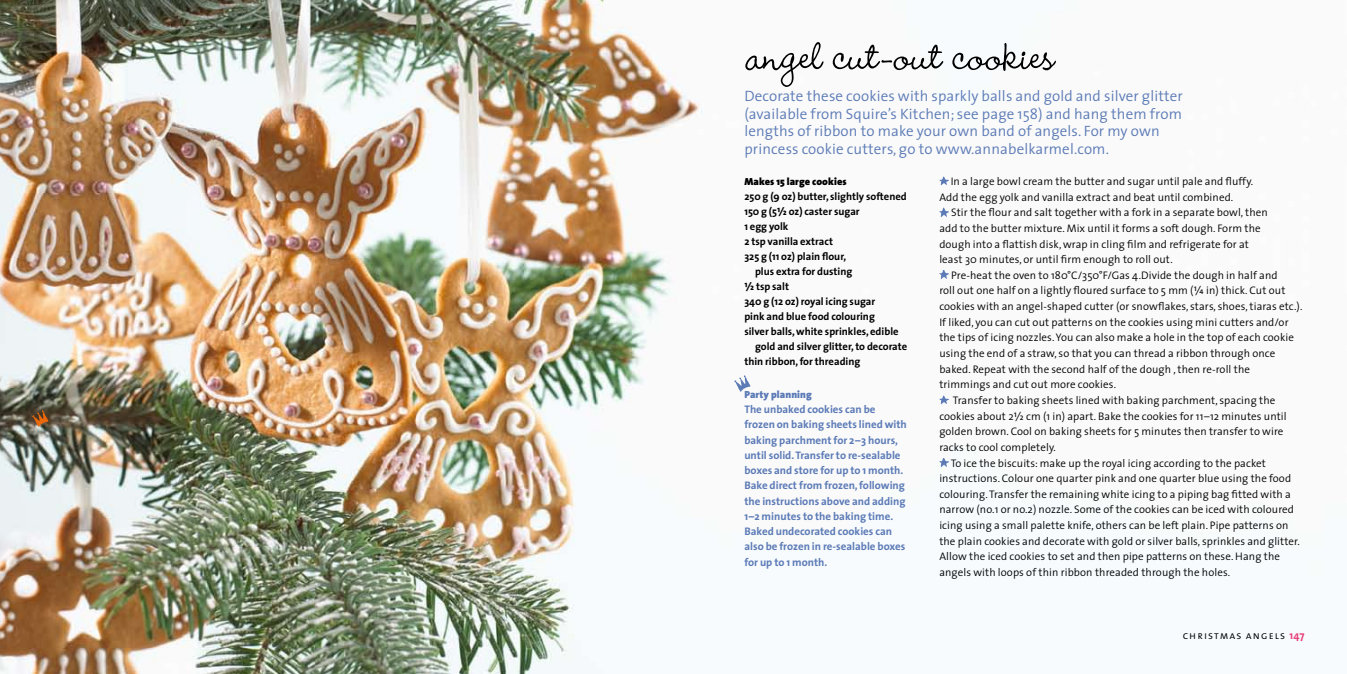
<style>
.page{position:relative;width:1347px;height:674px;background:#fff}
.page>*{position:absolute;margin:0;border:0;box-sizing:border-box;transform-origin:0 0}
.t1{font:500 52.5px "Wendy";color:#000}
.t2{font:300 15px/17.5px "The Sans";letter-spacing:.01em;color:#5b7ab6}
.t3{font:300 11px/15.6px "The Sans";letter-spacing:.01em;color:#000}
.t4{font:700 11px/15.2px "The Sans";color:#5b7ab6}
.t5{font:11px "The Sans Semi Light Caps";letter-spacing:.1em;color:#000}
.t6{font:700 10.62px "The Sans";color:#000}
.t7{font:900 10.25px "The Sans";letter-spacing:.01em;color:#000}
.t8{font:900 10.25px "The Sans";letter-spacing:.01em;color:#5b7ab6}
.s1{font-family:"The Sans Semi Light Expert";font-weight:400}
.s2{font-family:"The Sans Bold Expert";font-weight:400}
.s3{font-family:"The Sans";font-weight:700;color:#e6427b}
</style>
<div class="page">
<img style="left:0;top:0;width:949px;height:673px">
<svg style="left:939px;top:176px;width:9px;height:10px"></svg>
<svg style="left:939px;top:207px;width:9px;height:10px"></svg>
<svg style="left:939px;top:270px;width:9px;height:9px"></svg>
<svg style="left:939px;top:395px;width:9px;height:9px"></svg>
<svg style="left:939px;top:457px;width:9px;height:10px"></svg>
<img style="left:735px;top:375px;width:15px;height:16px">
<img style="left:33px;top:410px;width:16px;height:16px">
<h1 class="t1" style="left:747px;top:27px;width:309px">angel cut-out cookies</h1>
<p class="t2" style="left:744px;top:87px;width:440px">Decorate these cookies with sparkly balls and gold and silver glitter (available from Squire’s Kitchen; see page 158) and hang them from lengths of ribbon to make your own band of angels. For my own princess cookie cutters, go to www.annabelkarmel.com.</p>
<p class="t3" style="left:939px;top:173px;width:315px;text-indent:11px">In a large bowl cream the butter and sugar until pale and fluffy.<br>Add the egg yolk and vanilla extract and beat until combined.</p>
<p class="t3" style="left:939px;top:204px;width:330px;text-indent:12px">Stir the flour and salt together with a fork in a separate bowl, then add to the butter mixture. Mix until it forms a soft dough. Form the dough into a flattish disk, wrap in cling film and refrigerate for at least 30 minutes, or until firm enough to roll out.</p>
<p class="t3" style="left:951px;top:267px;width:328px">Pre-heat the oven to 180°C/350°F/Gas 4.Divide the dough in half and</p>
<p class="t3" style="left:939px;top:282px;width:348px">roll out one half on a lightly floured surface to 5 mm (<span class="s1">W</span> in) thick. Cut out</p>
<p class="t3" style="left:939px;top:298px;width:364px">cookies with an angel-shaped cutter (or snowflakes, stars, shoes, tiaras etc.).</p>
<p class="t3" style="left:939px;top:313px;width:351px">If liked, you can cut out patterns on the cookies using mini cutters and/or</p>
<p class="t3" style="left:939px;top:329px;width:356px">the tips of icing nozzles. You can also make a hole in the top of each cookie</p>
<p class="t3" style="left:939px;top:345px;width:337px">using the end of a straw, so that you can thread a ribbon through once</p>
<p class="t3" style="left:939px;top:360px;width:312px">baked. Repeat with the second half of the dough , then re-roll the</p>
<p class="t3" style="left:939px;top:376px;width:178px">trimmings and cut out more cookies.</p>
<p class="t3" style="left:952px;top:392px;width:324px">Transfer to baking sheets lined with baking parchment, spacing the</p>
<p class="t3" style="left:939px;top:407px;width:349px">cookies about 2<span class="s1">V</span> cm (1 in) apart. Bake the cookies for 11–12 minutes until</p>
<p class="t3" style="left:939px;top:423px;width:345px">golden brown. Cool on baking sheets for 5 minutes then transfer to wire</p>
<p class="t3" style="left:939px;top:438px;width:118px">racks to cool completely.</p>
<p class="t3" style="left:950px;top:454px;width:317px">To ice the biscuits: make up the royal icing according to the packet</p>
<p class="t3" style="left:939px;top:470px;width:353px">instructions. Colour one quarter pink and one quarter blue using the food</p>
<p class="t3" style="left:939px;top:485px;width:353px">colouring. Transfer the remaining white icing to a piping bag fitted with a</p>
<p class="t3" style="left:939px;top:501px;width:356px">narrow (no.1 or no.2) nozzle. Some of the cookies can be iced with coloured</p>
<p class="t3" style="left:939px;top:517px;width:351px">icing using a small palette knife, others can be left plain. Pipe patterns on</p>
<p class="t3" style="left:939px;top:532px;width:362px">the plain cookies and decorate with gold or silver balls, sprinkles and glitter.</p>
<p class="t3" style="left:939px;top:548px;width:342px">Allow the iced cookies to set and then pipe patterns on these. Hang the</p>
<p class="t3" style="left:939px;top:563px;width:292px">angels with loops of thin ribbon threaded through the holes.</p>
<p class="t7" style="left:744px;top:172px;width:104px">Makes 15 large cookies</p>
<p class="t6" style="left:744px;top:187px;width:164px">250 g (9 oz) butter, slightly softened</p>
<p class="t6" style="left:744px;top:202px;width:117px">150 g (5<span class="s2">V</span> oz) caster sugar</p>
<p class="t6" style="left:744px;top:217px;width:46px">1 egg yolk</p>
<p class="t6" style="left:744px;top:232px;width:90px">2 tsp vanilla extract</p>
<p class="t6" style="left:744px;top:247px;width:103px">325 g (11 oz) plain flour,</p>
<p class="t6" style="left:755px;top:262px;width:99px">plus extra for dusting</p>
<p class="t6" style="left:744px;top:277px;width:46px"><span class="s2">V</span> tsp salt</p>
<p class="t6" style="left:744px;top:292px;width:132px">340 g (12 oz) royal icing sugar</p>
<p class="t6" style="left:744px;top:307px;width:132px">pink and blue food colouring</p>
<p class="t6" style="left:744px;top:322px;width:156px">silver balls, white sprinkles, edible</p>
<p class="t6" style="left:755px;top:337px;width:154px">gold and silver glitter, to decorate</p>
<p class="t6" style="left:744px;top:352px;width:117px">thin ribbon, for threading</p>
<p class="t8" style="left:744px;top:385px;width:69px">Party planning</p>
<p class="t4" style="left:744px;top:401px;width:164px">The unbaked cookies can be frozen on baking sheets lined with baking parchment for 2–3 hours, until solid. Transfer to re-sealable boxes and store for up to 1 month.<br>Bake direct from frozen, following the instructions above and adding<br>1–2 minutes to the baking time.<br>Baked undecorated cookies can also be frozen in re-sealable boxes for up to 1 month.</p>
<p class="t5" style="left:1182px;top:625px;width:123px">christmas angels <span class="s3">147</span></p>
</div>
